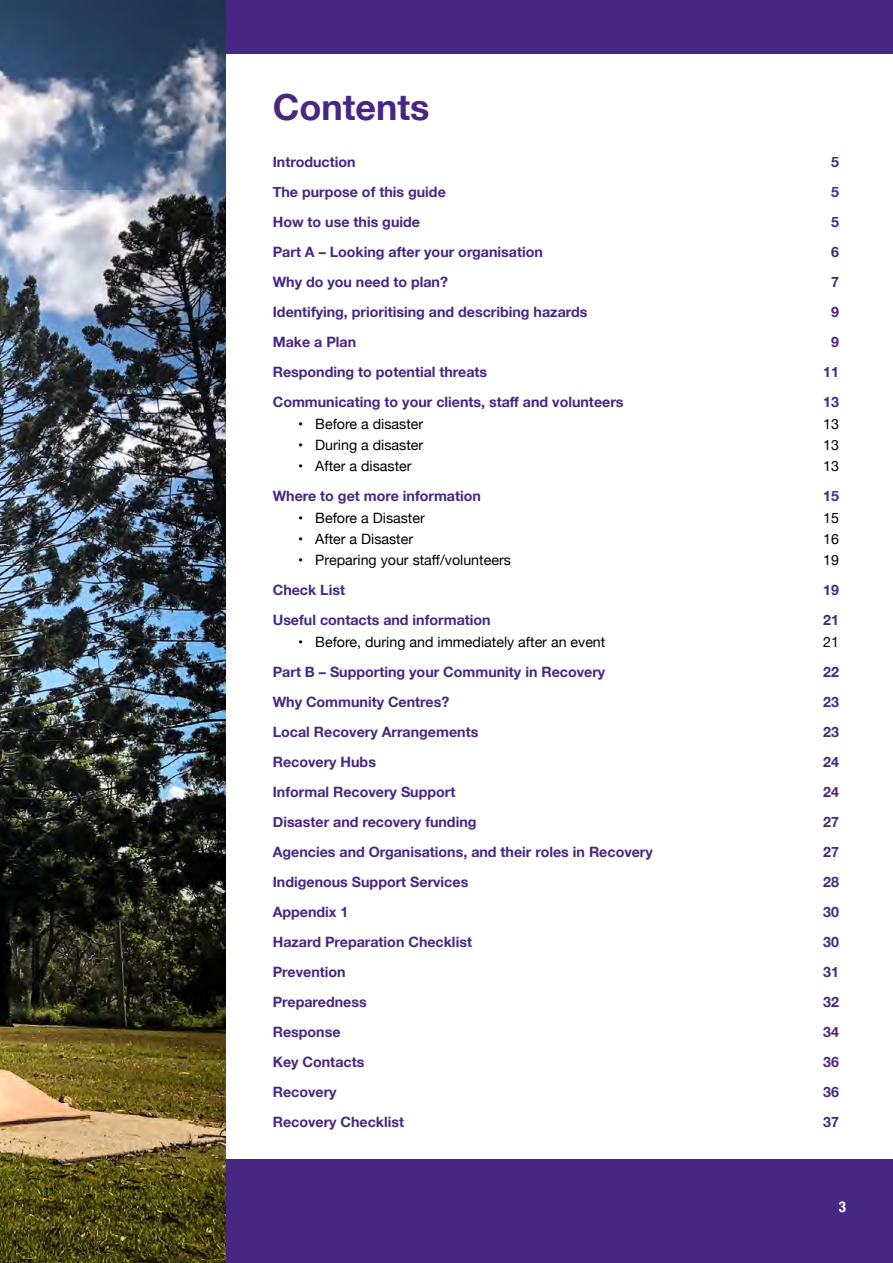
<style>
.page{position:relative;width:893px;height:1263px;background:#fff}
.page>*{position:absolute;margin:0;border:0;box-sizing:border-box;transform-origin:0 0}
.TOC_Heading{font:700 36px "Helvetica Neue";color:#482783}
.t1{font:700 condensed 15px "Helvetica Neue";color:#fff}
.t2{font:700 14.25px "Helvetica Neue";color:#482783}
.t3{font:14.25px "Helvetica Neue";color:#000}
</style>
<div class="page">
<div style="left:0;top:1159px;width:893px;height:104px;background:#482783"></div>
<div style="left:0;top:0;width:893px;height:54px;background:#482783"></div>
<img style="left:0;top:0;width:225px;height:1263px">
<h2 class="TOC_Heading" style="left:273px;top:79px;width:158px">Contents</h2>
<p class="t2" style="left:273px;top:151px;width:84px">Introduction</p>
<p class="t2" style="left:831px;top:151px;width:9px">5</p>
<p class="t2" style="left:273px;top:181px;width:175px">The purpose of this guide</p>
<p class="t2" style="left:831px;top:181px;width:9px">5</p>
<p class="t2" style="left:273px;top:211px;width:149px">How to use this guide</p>
<p class="t2" style="left:831px;top:211px;width:9px">5</p>
<p class="t2" style="left:273px;top:241px;width:272px">Part A – Looking after your organisation</p>
<p class="t2" style="left:831px;top:241px;width:9px">6</p>
<p class="t2" style="left:273px;top:271px;width:177px">Why do you need to plan?</p>
<p class="t2" style="left:831px;top:271px;width:9px">7</p>
<p class="t2" style="left:273px;top:301px;width:316px">Identifying, prioritising and describing hazards</p>
<p class="t2" style="left:831px;top:301px;width:9px">9</p>
<p class="t2" style="left:273px;top:331px;width:85px">Make a Plan</p>
<p class="t2" style="left:831px;top:331px;width:9px">9</p>
<p class="t2" style="left:273px;top:361px;width:216px">Responding to potential threats</p>
<p class="t2" style="left:823px;top:361px;width:17px">11</p>
<p class="t2" style="left:273px;top:391px;width:352px">Communicating to your clients, staff and volunteers</p>
<p class="t2" style="left:823px;top:391px;width:17px">13</p>
<p class="t3" style="left:298px;top:413px;width:126px">• Before a disaster</p>
<p class="t3" style="left:823px;top:413px;width:17px">13</p>
<p class="t3" style="left:298px;top:435px;width:126px">• During a disaster</p>
<p class="t3" style="left:823px;top:435px;width:17px">13</p>
<p class="t3" style="left:298px;top:456px;width:115px">• After a disaster</p>
<p class="t3" style="left:823px;top:456px;width:17px">13</p>
<p class="t2" style="left:273px;top:485px;width:210px">Where to get more information</p>
<p class="t2" style="left:823px;top:485px;width:17px">15</p>
<p class="t3" style="left:298px;top:507px;width:128px">• Before a Disaster</p>
<p class="t3" style="left:823px;top:507px;width:17px">15</p>
<p class="t3" style="left:298px;top:529px;width:116px">• After a Disaster</p>
<p class="t3" style="left:823px;top:529px;width:17px">16</p>
<p class="t3" style="left:298px;top:550px;width:214px">• Preparing your staff/volunteers</p>
<p class="t3" style="left:823px;top:550px;width:17px">19</p>
<p class="t2" style="left:273px;top:579px;width:74px">Check List</p>
<p class="t2" style="left:823px;top:579px;width:17px">19</p>
<p class="t2" style="left:273px;top:609px;width:219px">Useful contacts and information</p>
<p class="t2" style="left:823px;top:609px;width:17px">21</p>
<p class="t3" style="left:298px;top:631px;width:309px">• Before, during and immediately after an event</p>
<p class="t3" style="left:823px;top:631px;width:17px">21</p>
<p class="t2" style="left:273px;top:660px;width:334px">Part B – Supporting your Community in Recovery</p>
<p class="t2" style="left:823px;top:660px;width:17px">22</p>
<p class="t2" style="left:273px;top:690px;width:178px">Why Community Centres?</p>
<p class="t2" style="left:823px;top:690px;width:17px">23</p>
<p class="t2" style="left:273px;top:720px;width:207px">Local Recovery Arrangements</p>
<p class="t2" style="left:823px;top:720px;width:17px">23</p>
<p class="t2" style="left:273px;top:750px;width:105px">Recovery Hubs</p>
<p class="t2" style="left:823px;top:750px;width:17px">24</p>
<p class="t2" style="left:273px;top:780px;width:184px">Informal Recovery Support</p>
<p class="t2" style="left:823px;top:780px;width:17px">24</p>
<p class="t2" style="left:273px;top:810px;width:205px">Disaster and recovery funding</p>
<p class="t2" style="left:823px;top:810px;width:17px">27</p>
<p class="t2" style="left:273px;top:840px;width:382px">Agencies and Organisations, and their roles in Recovery</p>
<p class="t2" style="left:823px;top:840px;width:17px">27</p>
<p class="t2" style="left:273px;top:870px;width:197px">Indigenous Support Services</p>
<p class="t2" style="left:823px;top:870px;width:17px">28</p>
<p class="t2" style="left:273px;top:900px;width:77px">Appendix 1</p>
<p class="t2" style="left:823px;top:900px;width:17px">30</p>
<p class="t2" style="left:273px;top:930px;width:201px">Hazard Preparation Checklist</p>
<p class="t2" style="left:823px;top:930px;width:17px">30</p>
<p class="t2" style="left:273px;top:960px;width:74px">Prevention</p>
<p class="t2" style="left:823px;top:960px;width:17px">31</p>
<p class="t2" style="left:273px;top:990px;width:95px">Preparedness</p>
<p class="t2" style="left:823px;top:990px;width:17px">32</p>
<p class="t2" style="left:273px;top:1020px;width:69px">Response</p>
<p class="t2" style="left:823px;top:1020px;width:17px">34</p>
<p class="t2" style="left:273px;top:1051px;width:93px">Key Contacts</p>
<p class="t2" style="left:823px;top:1051px;width:17px">36</p>
<p class="t2" style="left:273px;top:1081px;width:65px">Recovery</p>
<p class="t2" style="left:823px;top:1081px;width:17px">36</p>
<p class="t2" style="left:273px;top:1111px;width:133px">Recovery Checklist</p>
<p class="t2" style="left:823px;top:1111px;width:17px">37</p>
<p class="t1" style="left:839px;top:1194px;width:9px">3</p>
</div>
